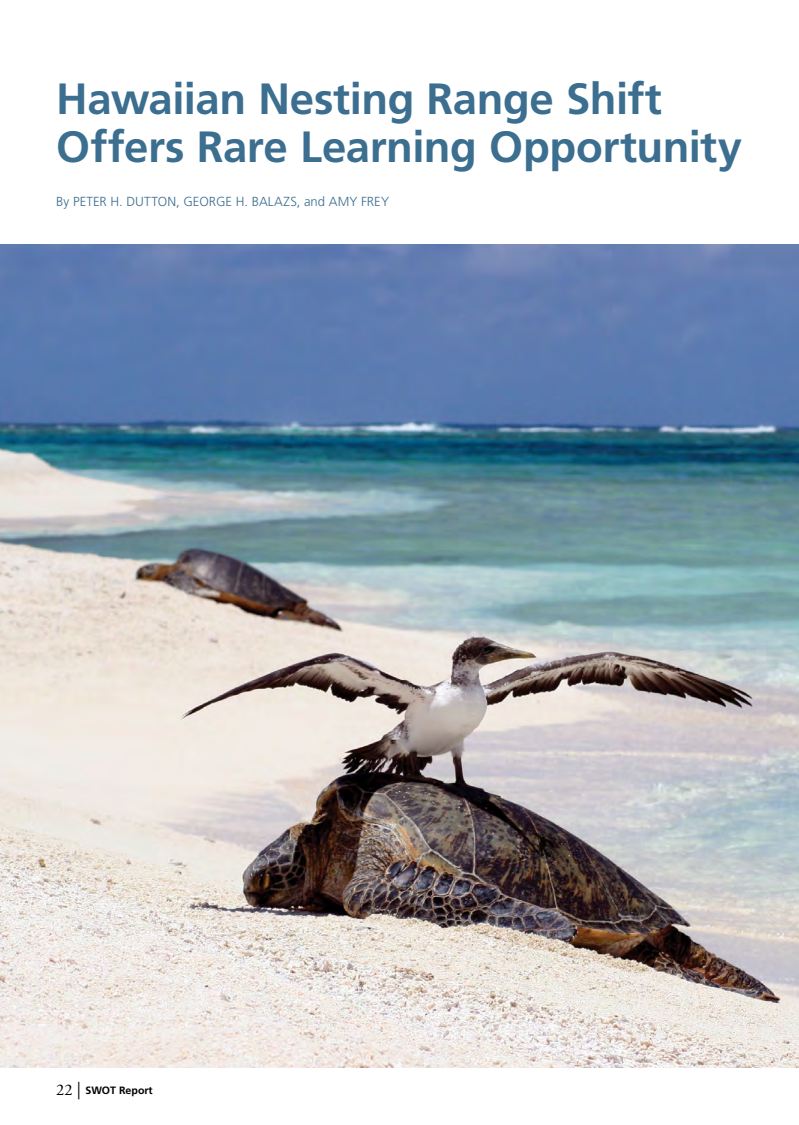
<style>
.page{position:relative;width:799px;height:1125px;background:#fff}
.page>*{position:absolute;margin:0;border:0;box-sizing:border-box;transform-origin:0 0}
.t1{font:700 43.75px/48.1px "Frutiger";letter-spacing:-.01em;color:#3b6e8f}
.t2{font:300 13.12px "Frutiger";letter-spacing:.005em;color:#3b6e8f}
.t3{font:700 10.62px "Frutiger";color:#000}
.s1{font-family:"Adobe Garamond Pro";font-weight:400;font-size:16.25px}
.s2{font-family:"Adobe Garamond Pro";font-weight:400;font-size:17.5px}
</style>
<div class="page">
<img style="left:0;top:245px;width:799px;height:823px">
<img style="left:532px;top:829px;width:23px;height:30px">
<p class="t1" style="left:56px;top:74px;width:687px">Hawaiian Nesting Range Shift<br>Offers Rare Learning Opportunity</p>
<p class="t2" style="left:56px;top:194px;width:24px">BY PETE</p>
<p class="t2" style="left:99px;top:194px;width:169px">R H . DUTTON, GEORGE H . BALA</p>
<p class="t2" style="left:284px;top:194px;width:107px">ZS, AND AMY FREY</p>
<p class="t3" style="left:56px;top:1084px;width:98px"><span class="s1">22</span> <span class="s2">|</span> SWOT Report</p>
</div>
